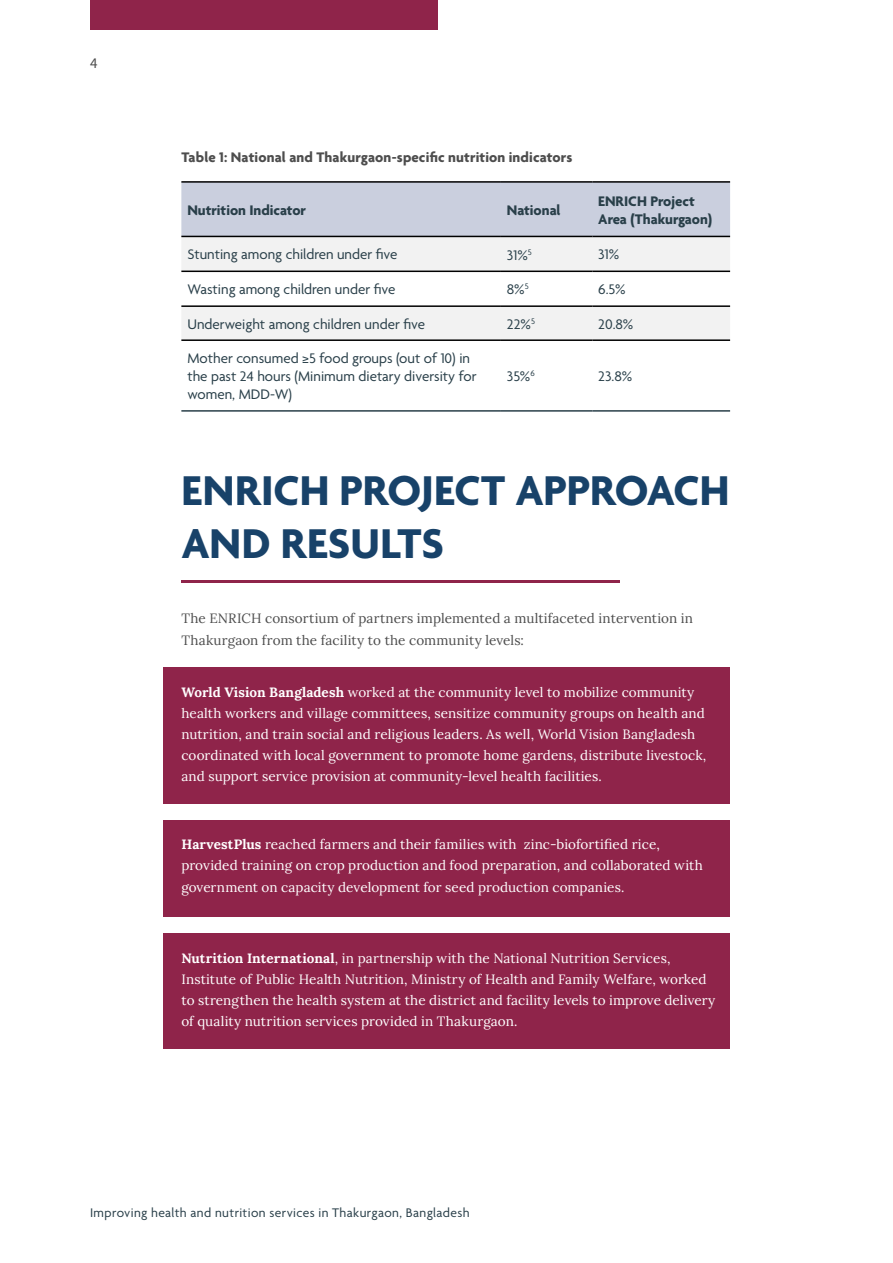
<style>
.page{position:relative;width:893px;height:1263px;background:#fff}
.page>*{position:absolute;margin:0;border:0;box-sizing:border-box;transform-origin:0 0}
.t1{font:700 45px/52.5px "Agenda";color:#184269}
.t2{font:15px/18px "Agenda";color:#293f49}
.t3{font:700 15px "Agenda";letter-spacing:.01em;color:#4d4d4d}
.t4{font:700 15px/18px "Agenda";color:#293f49}
.t5{font:15px "Source Sans Pro";color:#4d4d4d}
.t6{font:13.5px/21px "Lora";letter-spacing:.005em;color:#fff}
.t7{font:13.5px/22.5px "Lora";letter-spacing:.005em;color:#4d4d4d}
.t8{font:13.5px "Agenda";letter-spacing:.03em;color:#293f49}
.s1{font-weight:700}
</style>
<div class="page">
<div style="left:90px;top:0;width:347px;height:30px;background:#8f244a"></div>
<div style="left:181px;top:183px;width:549px;height:53px;background:#cacfde"></div>
<svg style="left:181px;top:237px;width:549px;height:102px;fill:#f2f2f2"></svg>
<hr style="left:181px;top:181px;width:320px;height:2px;background:#000">
<hr style="left:501px;top:181px;width:91px;height:2px;background:#000">
<hr style="left:592px;top:181px;width:138px;height:2px;background:#000">
<hr style="left:181px;top:236px;width:320px;height:1px;background:#000">
<hr style="left:501px;top:236px;width:91px;height:1px;background:#000">
<hr style="left:592px;top:236px;width:138px;height:1px;background:#000">
<hr style="left:181px;top:271px;width:320px;height:1px;background:#000">
<hr style="left:501px;top:271px;width:91px;height:1px;background:#000">
<hr style="left:592px;top:271px;width:138px;height:1px;background:#000">
<hr style="left:181px;top:305px;width:320px;height:2px;background:#000">
<hr style="left:501px;top:305px;width:91px;height:2px;background:#000">
<hr style="left:592px;top:305px;width:138px;height:2px;background:#000">
<hr style="left:181px;top:339px;width:320px;height:2px;background:#000">
<hr style="left:501px;top:339px;width:91px;height:2px;background:#000">
<hr style="left:592px;top:339px;width:138px;height:2px;background:#000">
<hr style="left:181px;top:410px;width:320px;height:2px;background:#293f49">
<hr style="left:501px;top:410px;width:91px;height:2px;background:#293f49">
<hr style="left:592px;top:410px;width:138px;height:2px;background:#293f49">
<hr style="left:181px;top:580px;width:439px;height:3px;background:#8f244a">
<div style="left:163px;top:667px;width:567px;height:137px;background:#8f244a"></div>
<div style="left:163px;top:820px;width:567px;height:97px;background:#8f244a"></div>
<div style="left:163px;top:933px;width:567px;height:116px;background:#8f244a"></div>
<p class="t5" style="left:90px;top:53px;width:9px">4</p>
<p class="t3" style="left:181px;top:149px;width:392px">Table 1: National and Thakurgaon-specific nutrition indicators</p>
<p class="t4" style="left:187px;top:202px;width:120px">Nutrition Indicator</p>
<p class="t4" style="left:507px;top:202px;width:55px">National</p>
<p class="t4" style="left:598px;top:193px;width:115px">ENRICH Project<br>Area (Thakurgaon)</p>
<p class="t2" style="left:187px;top:246px;width:212px">Stunting among children under five</p>
<p class="t2" style="left:507px;top:247px;width:26px">31%<sup>5</sup></p>
<p class="t2" style="left:598px;top:246px;width:22px">31%</p>
<p class="t2" style="left:187px;top:281px;width:209px">Wasting among children under five</p>
<p class="t2" style="left:507px;top:281px;width:23px">8%<sup>5</sup></p>
<p class="t2" style="left:598px;top:281px;width:29px">6.5%</p>
<p class="t2" style="left:187px;top:316px;width:239px">Underweight among children under five</p>
<p class="t2" style="left:507px;top:316px;width:30px">22%<sup>5</sup></p>
<p class="t2" style="left:598px;top:316px;width:37px">20.8%</p>
<p class="t2" style="left:187px;top:350px;width:291px">Mother consumed ≥5 food groups (out of 10) in the past 24 hours (Minimum dietary diversity for women, MDD-W)</p>
<p class="t2" style="left:507px;top:368px;width:29px">35%<sup>6</sup></p>
<p class="t2" style="left:598px;top:368px;width:35px">23.8%</p>
<h1 class="t1" style="left:181px;top:468px;width:550px">ENRICH PROJECT APPROACH<br>AND RESULTS</h1>
<p class="t7" style="left:181px;top:606px;width:513px">The ENRICH consortium of partners implemented a multifaceted intervention in<br>Thakurgaon from the facility to the community levels:</p>
<p class="t6" style="left:181px;top:680px;width:526px"><span class="s1">World Vision Bangladesh</span> worked at the community level to mobilize community health workers and village committees, sensitize community groups on health and nutrition, and train social and religious leaders. As well, World Vision Bangladesh coordinated with local government to promote home gardens, distribute livestock, and support service provision at community-level health facilities.</p>
<p class="t6" style="left:181px;top:833px;width:523px"><span class="s1">HarvestPlus</span> reached farmers and their families with zinc-biofortified rice, provided training on crop production and food preparation, and collaborated with government on capacity development for seed production companies.</p>
<p class="t6" style="left:181px;top:946px;width:535px"><span class="s1">Nutrition International</span>, in partnership with the National Nutrition Services, Institute of Public Health Nutrition, Ministry of Health and Family Welfare, worked to strengthen the health system at the district and facility levels to improve delivery of quality nutrition services provided in Thakurgaon.</p>
<p class="t8" style="left:90px;top:1206px;width:381px">Improving health and nutrition services in Thakurgaon, Bangladesh</p>
</div>
